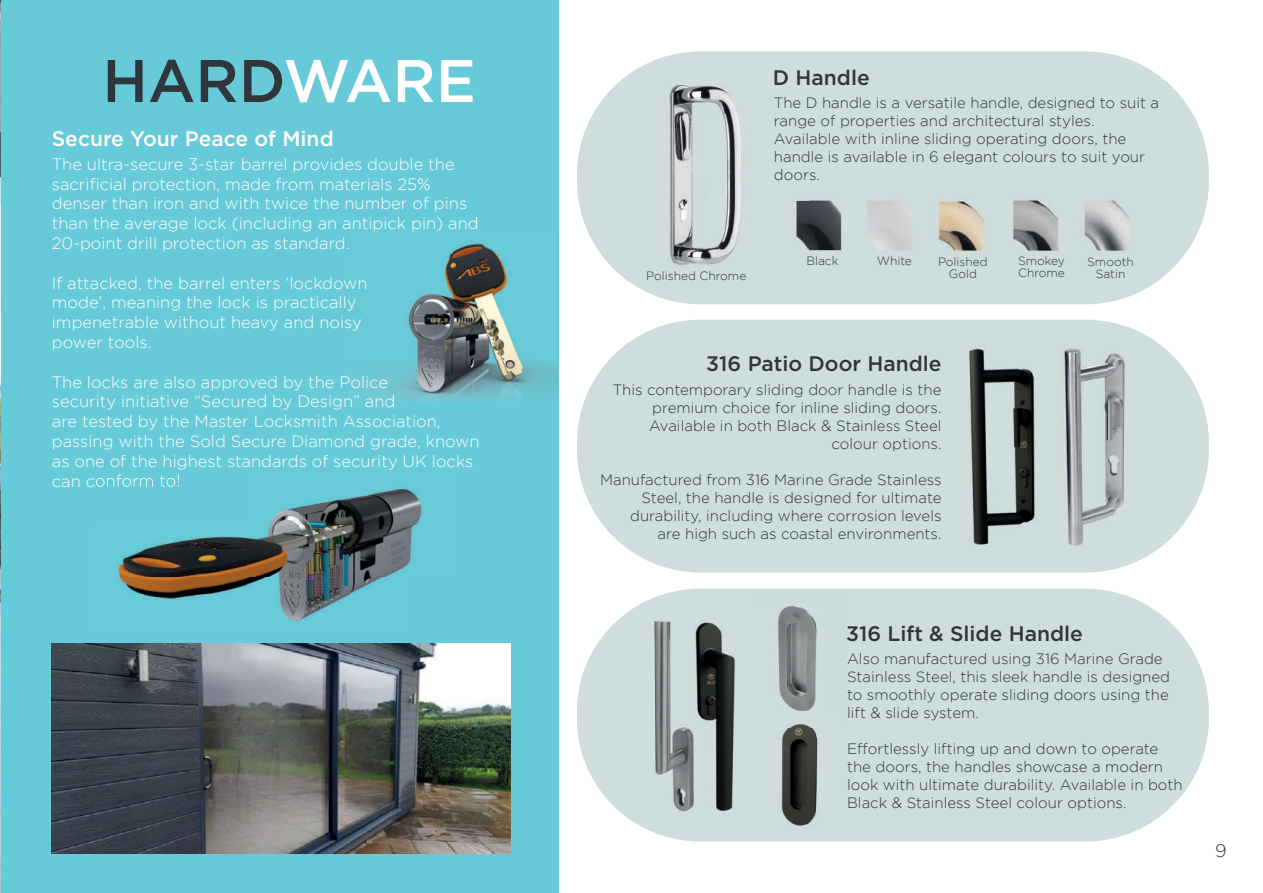
<style>
.page{position:relative;width:1263px;height:893px;background:#fff}
.page>*{position:absolute;margin:0;border:0;box-sizing:border-box;transform-origin:0 0}
.t1{font:500 60px "Gotham";color:#2f373d}
.t2{font:500 21px "Gotham";color:#2f373d}
.t3{font:500 21px "Gotham";color:#fff}
.t4{font:300 18px "Gotham";color:#2f373d}
.t5{font:300 16.5px/19.8px "Gotham";color:#fff}
.t6{font:300 15px/18px "Gotham";color:#2f373d}
.t7{font:300 12px/12px "Gotham";color:#2f373d;text-align:center}
.s1{color:#fff}
</style>
<div class="page">
<div style="left:577px;top:589px;width:632px;height:252px;background:#d0dddd;border-radius:123px"></div>
<div style="left:577px;top:51px;width:632px;height:253px;background:#d0dddd;border-radius:123px"></div>
<div style="left:1px;top:0;width:557px;height:893px;background:#67cad8"></div>
<img style="left:558px;top:608px;width:1px;height:219px">
<img style="left:608px;top:608px;width:127px;height:213px">
<img style="left:777px;top:605px;width:40px;height:106px">
<img style="left:787px;top:724px;width:25px;height:102px">
<img style="left:780px;top:728px;width:38px;height:93px">
<div style="left:577px;top:320px;width:632px;height:252px;background:#d0dddd;border-radius:123px"></div>
<img style="left:969px;top:348px;width:156px;height:198px">
<img style="left:1128px;top:327px;width:39px;height:234px">
<img style="left:1009px;top:348px;width:99px;height:198px">
<img style="left:602px;top:68px;width:140px;height:207px">
<img style="left:795px;top:197px;width:335px;height:54px">
<img style="left:52px;top:644px;width:458px;height:210px">
<img style="left:0;top:0;width:1px;height:893px">
<img style="left:369px;top:241px;width:189px;height:161px">
<img style="left:116px;top:488px;width:306px;height:133px">
<img style="left:92px;top:474px;width:87px;height:13px">
<h1 class="t1" style="left:102px;top:42px;width:375px">HARD<span class="s1">WARE</span></h1>
<h2 class="t3" style="left:52px;top:125px;width:283px">Secure Your Peace of Mind</h2>
<p class="t5" style="left:52px;top:154px;width:428px">The ultra-secure 3-star barrel provides double the sacrificial protection, made from materials 25% denser than iron and with twice the number of pins than the average lock (including an antipick pin) and 20-point drill protection as standard.</p>
<p class="t5" style="left:52px;top:273px;width:317px">If attacked, the barrel enters ‘lockdown mode’, meaning the lock is practically impenetrable without heavy and noisy power tools.</p>
<p class="t5" style="left:52px;top:372px;width:429px">The locks are also approved by the Police<br>security initiative “Secured by Design” and<br>are tested by the Master Locksmith Association, passing with the Sold Secure Diamond grade, known as one of the highest standards of security UK locks</p>
<h2 class="t2" style="left:773px;top:64px;width:98px">D Handle</h2>
<p class="t6" style="left:774px;top:93px;width:387px">The D handle is a versatile handle, designed to suit a range of properties and architectural styles.<br>Available with inline sliding operating doors, the handle is available in 6 elegant colours to suit your doors.</p>
<p class="t7" style="left:646px;top:270px;width:102px">Polished Chrome</p>
<p class="t7" style="left:806px;top:255px;width:34px">Black</p>
<p class="t7" style="left:877px;top:255px;width:37px">White</p>
<p class="t7" style="left:938px;top:255px;width:51px">Polished<br>Gold</p>
<p class="t7" style="left:1018px;top:255px;width:48px;text-align:left">Smokey<br>Chrome</p>
<p class="t7" style="left:1087px;top:255px;width:48px">Smooth<br>Satin</p>
<h2 class="t2" style="left:706px;top:350px;width:237px">316 Patio Door Handle</h2>
<p class="t6" style="left:613px;top:381px;width:330px;text-align:right">This contemporary sliding door handle is the premium choice for inline sliding doors.<br>Available in both Black &amp; Stainless Steel colour options.</p>
<p class="t6" style="left:600px;top:471px;width:343px;text-align:right">Manufactured from 316 Marine Grade Stainless Steel, the handle is designed for ultimate durability, including where corrosion levels<br>are high such as coastal environments.</p>
<h2 class="t2" style="left:846px;top:620px;width:238px">316 Lift &amp; Slide Handle</h2>
<p class="t6" style="left:847px;top:649px;width:325px">Also manufactured using 316 Marine Grade Stainless Steel, this sleek handle is designed to smoothly operate sliding doors using the lift &amp; slide system.</p>
<p class="t6" style="left:847px;top:739px;width:337px">Effortlessly lifting up and down to operate the doors, the handles showcase a modern look with ultimate durability. Available in both Black &amp; Stainless Steel colour options.</p>
<p class="t4" style="left:1215px;top:841px;width:13px">9</p>
</div>
